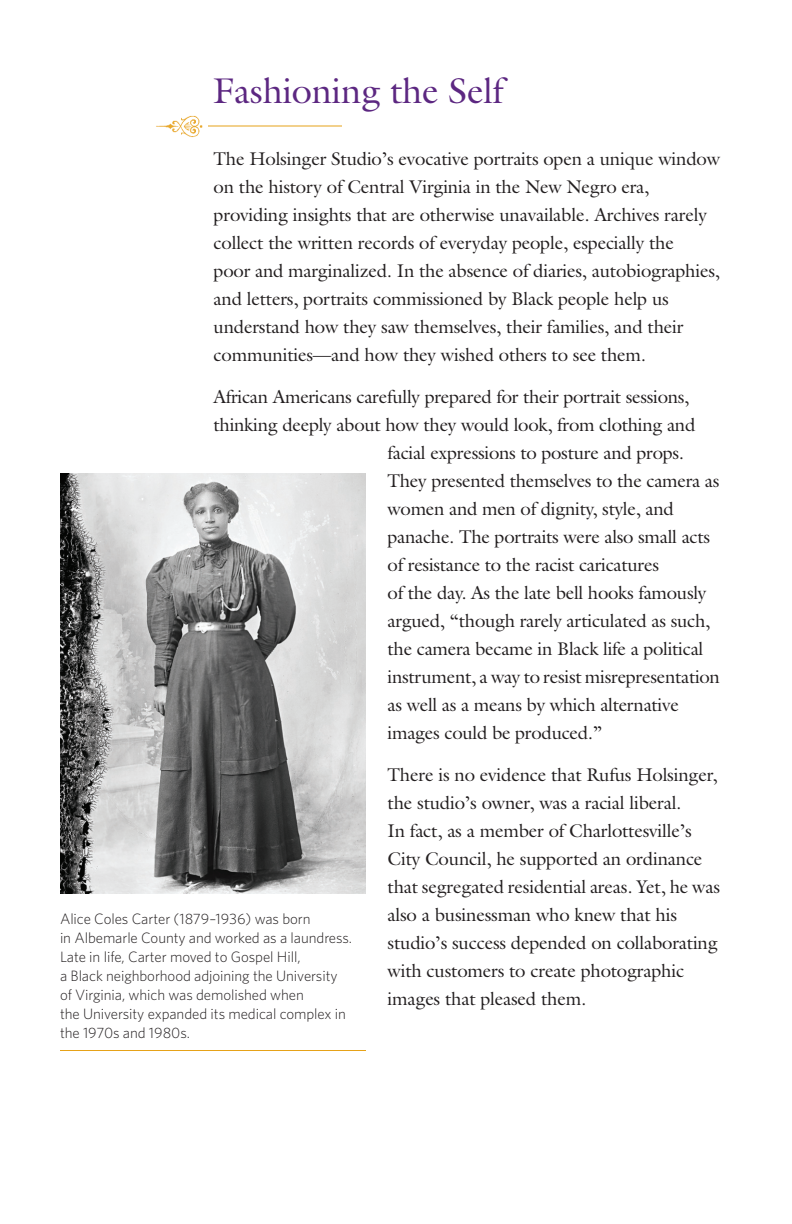
<style>
.page{position:relative;width:792px;height:1224px;background:#fff}
.page>*{position:absolute;margin:0;border:0;box-sizing:border-box;transform-origin:0 0}
.t1{font:36px "Galliard";letter-spacing:-.005em;color:#5c2781}
.t2{font:18.4px/28px "Galliard";letter-spacing:-.01em;color:#231f20}
.t3{font:300 15px/19px "Whitney";letter-spacing:-.005em;color:#231f20}
</style>
<div class="page">
<img style="left:60px;top:474px;width:306px;height:420px">
<hr style="left:204px;top:126px;width:138px;height:1px;background:#e6a218">
<img style="left:156px;top:115px;width:52px;height:23px">
<hr style="left:60px;top:1050px;width:306px;height:1px;background:#e6a218">
<p class="t1" style="left:214px;top:69px;width:291px">Fashioning the Self</p>
<p class="t2" style="left:214px;top:144px;width:508px">The Holsinger Studio’s evocative portraits open a unique window on the history of Central Virginia in the New Negro era, providing insights that are otherwise unavailable. Archives rarely collect the written records of everyday people, especially the</p>
<p class="t2" style="left:214px;top:256px;width:508px">poor and marginalized. In the absence of diaries, autobiographies, and letters, portraits commissioned by Black people help us understand how they saw themselves, their families, and their communities—and how they wished others to see them.</p>
<p class="t2" style="left:214px;top:382px;width:483px">African Americans carefully prepared for their portrait sessions, thinking deeply about how they would look, from clothing and</p>
<p class="t2" style="left:388px;top:438px;width:333px">facial expressions to posture and props.<br>They presented themselves to the camera as women and men of dignity, style, and</p>
<p class="t2" style="left:388px;top:522px;width:324px">panache. The portraits were also small acts</p>
<p class="t2" style="left:388px;top:550px;width:273px">of resistance to the racist caricatures</p>
<p class="t2" style="left:388px;top:578px;width:320px">of the day. As the late bell hooks famously</p>
<p class="t2" style="left:388px;top:606px;width:324px">argued, “though rarely articulated as such,</p>
<p class="t2" style="left:388px;top:634px;width:317px">the camera became in Black life a political</p>
<p class="t2" style="left:388px;top:662px;width:334px">instrument, a way to resist misrepresentation</p>
<p class="t2" style="left:388px;top:690px;width:293px">as well as a means by which alternative images could be produced.”</p>
<p class="t2" style="left:388px;top:760px;width:332px">There is no evidence that Rufus Holsinger, the studio’s owner, was a racial liberal.</p>
<p class="t2" style="left:388px;top:816px;width:316px">In fact, as a member of Charlottesville’s<br>City Council, he supported an ordinance</p>
<p class="t2" style="left:388px;top:872px;width:334px">that segregated residential areas. Yet, he was</p>
<p class="t2" style="left:388px;top:900px;width:332px">also a businessman who knew that his studio’s success depended on collaborating with customers to create photographic images that pleased them.</p>
<p class="t3" style="left:60px;top:909px;width:252px">Alice Coles Carter (1879–1936) was born</p>
<p class="t3" style="left:60px;top:928px;width:294px">in Albemarle County and worked as a laundress.<br>Late in life, Carter moved to Gospel Hill,</p>
<p class="t3" style="left:60px;top:966px;width:279px">a Black neighborhood adjoining the University</p>
<p class="t3" style="left:60px;top:985px;width:245px">of Virginia, which was demolished when</p>
<p class="t3" style="left:60px;top:1004px;width:288px">the University expanded its medical complex in</p>
<p class="t3" style="left:60px;top:1023px;width:131px">the 1970s and 1980s.</p>
</div>
